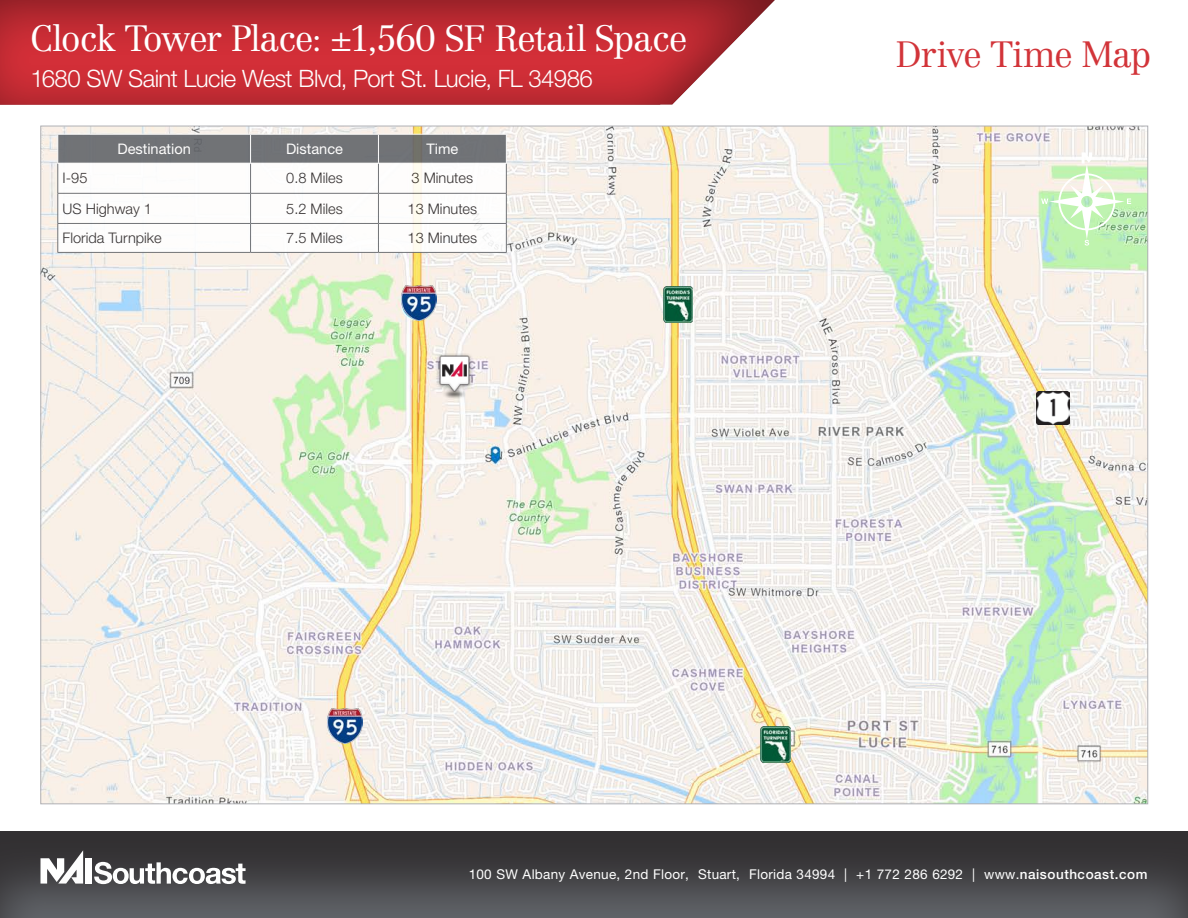
<style>
.page{position:relative;width:1188px;height:918px;background:#fff}
.page>*{position:absolute;margin:0;border:0;box-sizing:border-box;transform-origin:0 0}
.t1{font:45px "Centennial LT Std";color:#fff}
.t2{font:300 36px "Centennial LT Std";letter-spacing:-.035em;color:#fff}
.t3{font:300 36px "Centennial LT Std";letter-spacing:-.035em;color:#d23439}
.t4{font:300 24px "Helvetica Neue LT Std";letter-spacing:-.025em;color:#fff}
.t5{font:300 14.55px "Helvetica Neue LT Std";color:#231f20}
.t6{font:14.55px "Helvetica Neue LT Std";color:#fff}
.t7{font:13.5px "Helvetica Neue LT Std";letter-spacing:.02em;color:#fff}
.s1{font-weight:500}
</style>
<div class="page">
<div style="left:0;top:830px;width:1188px;height:88px;background:#231f20;opacity:.75"></div>
<div style="left:85px;top:858px;width:7px;height:26px;background:#fff"></div>
<svg style="left:40px;top:850px;width:43px;height:34px"></svg>
<svg style="left:94px;top:862px;width:152px;height:22px"></svg>
<img style="left:42px;top:128px;width:1104px;height:674px">
<svg style="left:1041px;top:152px;width:90px;height:94px"></svg>
<img style="left:761px;top:727px;width:29px;height:35px">
<hr style="left:57px;top:252px;width:194px;height:1px;background:#62656a">
<hr style="left:251px;top:252px;width:127px;height:1px;background:#62656a">
<hr style="left:378px;top:252px;width:129px;height:1px;background:#62656a">
<svg style="left:57px;top:134px;width:450px;height:118px"></svg>
<hr style="left:57px;top:223px;width:194px;height:1px;background:#62656a">
<hr style="left:251px;top:223px;width:127px;height:1px;background:#62656a">
<hr style="left:378px;top:223px;width:129px;height:1px;background:#62656a">
<img style="left:437px;top:354px;width:35px;height:45px">
<img style="left:663px;top:287px;width:29px;height:35px">
<img style="left:1037px;top:392px;width:32px;height:32px">
<img style="left:328px;top:708px;width:35px;height:35px">
<div style="left:0;top:0;width:776px;height:106px;background:#231f20;opacity:.51"></div>
<img style="left:402px;top:285px;width:35px;height:35px">
<p class="t2" style="left:39px;top:11px;width:27px">X</p>
<p class="t1" style="left:39px;top:45px;width:33px">X</p>
<p class="t2" style="left:31px;top:17px;width:658px">Clock Tower Place: ±1,560 SF Retail Space</p>
<p class="t4" style="left:31px;top:63px;width:564px">1680 SW Saint Lucie West Blvd, Port St. Lucie, FL 34986</p>
<p class="t6" style="left:117px;top:140px;width:75px">Destination</p>
<p class="t6" style="left:286px;top:140px;width:58px">Distance</p>
<p class="t6" style="left:426px;top:140px;width:33px">Time</p>
<p class="t5" style="left:63px;top:169px;width:26px">I-95</p>
<p class="t5" style="left:286px;top:169px;width:58px">0.8 Miles</p>
<p class="t5" style="left:412px;top:169px;width:63px">3 Minutes</p>
<p class="t5" style="left:63px;top:200px;width:91px">US Highway 1</p>
<p class="t5" style="left:286px;top:200px;width:58px">5.2 Miles</p>
<p class="t5" style="left:408px;top:200px;width:71px">13 Minutes</p>
<p class="t5" style="left:63px;top:229px;width:101px">Florida Turnpike</p>
<p class="t5" style="left:286px;top:229px;width:58px">7.5 Miles</p>
<p class="t5" style="left:408px;top:229px;width:71px">13 Minutes</p>
<p class="t3" style="left:896px;top:33px;width:258px">Drive Time Map</p>
<p class="t7" style="left:469px;top:866px;width:680px">100 SW Albany Avenue, 2nd Floor, Stuart, Florida 34994 | +1 772 286 6292 | www.<span class="s1">naisouthcoast.com</span></p>
</div>
